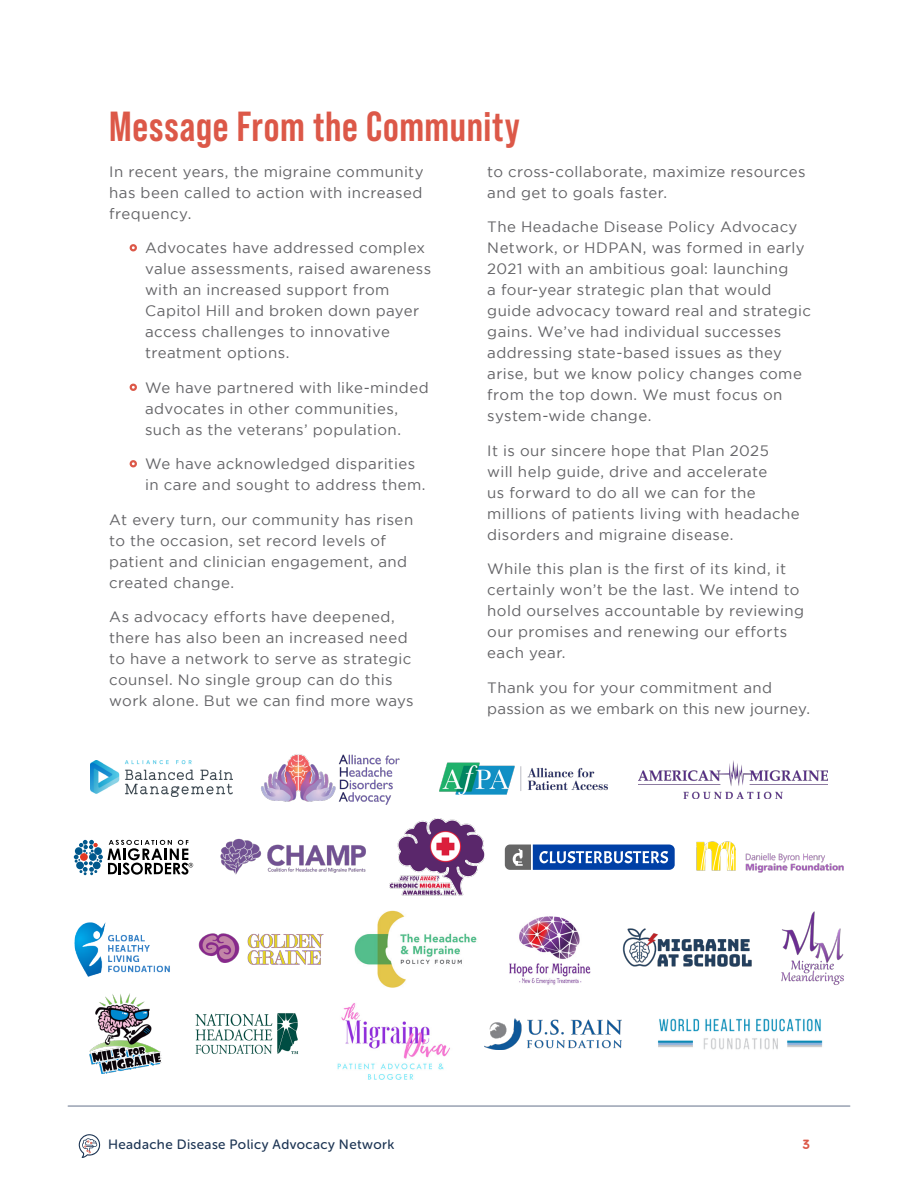
<style>
.page{position:relative;width:918px;height:1188px;background:#fff}
.page>*{position:absolute;margin:0;border:0;box-sizing:border-box;transform-origin:0 0}
.t1{font:700 42px "Bebas Neue Pro";letter-spacing:.015em;color:#dc5848}
.Body_Copy{font:15px/21px "Gotham";letter-spacing:.025em;color:#636366}
.Body_Copy_-_3{font:13.5px "Museo Sans Rounded 500";letter-spacing:.03em;color:#1c3453}
.Body_Copy_-_3-2{font:13.5px "Multicolore";color:#dc5848}
.s1{font-weight:900;color:#dc5848}
</style>
<div class="page">
<img style="left:657px;top:1018px;width:166px;height:32px">
<img style="left:484px;top:1018px;width:138px;height:31px">
<img style="left:337px;top:1003px;width:113px;height:77px">
<img style="left:195px;top:1013px;width:104px;height:42px">
<img style="left:89px;top:993px;width:73px;height:81px">
<img style="left:622px;top:928px;width:130px;height:39px">
<img style="left:781px;top:911px;width:63px;height:74px">
<img style="left:198px;top:933px;width:126px;height:32px">
<img style="left:354px;top:910px;width:123px;height:78px">
<img style="left:509px;top:916px;width:82px;height:69px">
<img style="left:220px;top:838px;width:146px;height:37px">
<img style="left:389px;top:819px;width:95px;height:77px">
<svg style="left:505px;top:845px;width:170px;height:25px;background:#426cb0"></svg>
<img style="left:74px;top:922px;width:96px;height:55px">
<img style="left:696px;top:841px;width:148px;height:32px">
<svg style="left:74px;top:840px;width:119px;height:35px"></svg>
<svg style="left:79px;top:1134px;width:21px;height:24px"></svg>
<hr style="left:68px;top:1105px;width:782px;height:2px;background:#98a1b1">
<img style="left:90px;top:761px;width:142px;height:35px">
<img style="left:261px;top:754px;width:139px;height:51px">
<img style="left:439px;top:762px;width:169px;height:33px">
<img style="left:639px;top:761px;width:189px;height:37px">
<p class="t1" style="left:109px;top:103px;width:412px">Message From the Community</p>
<p class="Body_Copy" style="left:109px;top:161px;width:316px;text-align:justify">In recent years, the migraine community has been called to action with increased frequency.</p>
<p class="Body_Copy" style="left:145px;top:237px;width:288px;text-indent:-16px"><span class="s1">•</span> Advocates have addressed complex value assessments, raised awareness with an increased support from<br>Capitol Hill and broken down payer access challenges to innovative treatment options.</p>
<p class="Body_Copy" style="left:145px;top:377px;width:285px;text-indent:-16px"><span class="s1">•</span> We have partnered with like-minded advocates in other communities, such as the veterans’ population.</p>
<p class="Body_Copy" style="left:145px;top:453px;width:280px;text-indent:-16px"><span class="s1">•</span> We have acknowledged disparities in care and sought to address them.</p>
<p class="Body_Copy" style="left:109px;top:509px;width:305px">At every turn, our community has risen to the occasion, set record levels of patient and clinician engagement, and created change.</p>
<p class="Body_Copy" style="left:109px;top:606px;width:306px">As advocacy efforts have deepened, there has also been an increased need to have a network to serve as strategic counsel. No single group can do this work alone. But we can find more ways</p>
<p class="Body_Copy" style="left:487px;top:161px;width:320px">to cross-collaborate, maximize resources and get to goals faster.</p>
<p class="Body_Copy" style="left:487px;top:216px;width:325px">The Headache Disease Policy Advocacy Network, or HDPAN, was formed in early 2021 with an ambitious goal: launching<br>a four-year strategic plan that would guide advocacy toward real and strategic gains. We’ve had individual successes addressing state-based issues as they arise, but we know policy changes come from the top down. We must focus on system-wide change.</p>
<p class="Body_Copy" style="left:487px;top:440px;width:314px">It is our sincere hope that Plan 2025<br>will help guide, drive and accelerate<br>us forward to do all we can for the millions of patients living with headache disorders and migraine disease.</p>
<p class="Body_Copy" style="left:487px;top:558px;width:318px">While this plan is the first of its kind, it certainly won’t be the last. We intend to hold ourselves accountable by reviewing our promises and renewing our efforts each year.</p>
<p class="Body_Copy" style="left:487px;top:677px;width:322px">Thank you for your commitment and passion as we embark on this new journey.</p>
<p class="Body_Copy_-_3" style="left:108px;top:1137px;width:288px">Headache Disease Policy Advocacy Network</p>
<p class="Body_Copy_-_3-2" style="left:802px;top:1136px;width:9px">3</p>
</div>
